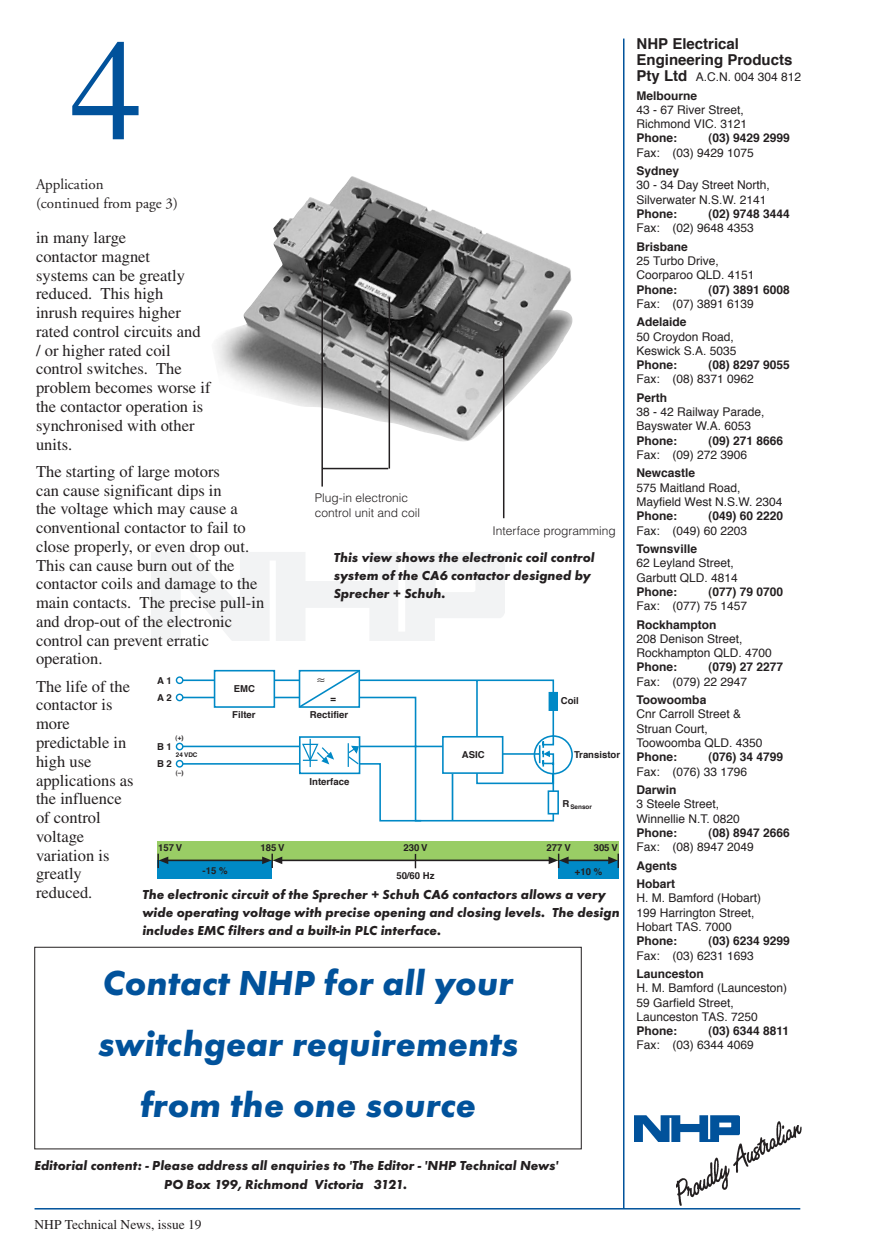
<style>
.page{position:relative;width:885px;height:1253px;background:#fff}
.page>*{position:absolute;margin:0;border:0;box-sizing:border-box;transform-origin:0 0}
.t1{font:144px "Times";color:#01529b}
.t2{font:italic 700 36px/61.1px "Futura T";color:#01529b;text-align:center}
.t3{font:16.5px/18.8px "Times";color:#231f20}
.t4{font:700 15px/15.8px "Helvetica";color:#231f20}
.t5{font:15px/18.8px "Adobe Garamond";color:#231f20}
.t6{font:italic 700 13.5px/18px "Futura T";color:#231f20}
.t7{font:13.5px "Times";color:#231f20}
.t8{font:12px/14.2px "Helvetica";color:#231f20}
.t9{font:700 12px/18.5px "Helvetica";color:#231f20}
.t10{font:300 12px/15px "Helvetica";color:#231f20}
.t11{font:700 9.6px/17.2px "Helvetica";color:#231f20}
.t12{font:700 6.3px "Helvetica";color:#231f20}
.s1{font-weight:700;font-size:15px}
.s2{font-weight:700}
</style>
<div class="page">
<hr style="left:623px;top:39px;width:1px;height:1169px;background:#01529b">
<hr style="left:35px;top:1207px;width:765px;height:2px;background:#01529b">
<div style="left:35px;top:946px;width:546px;height:202px;border:1px solid #231f20"></div>
<img style="left:676px;top:1121px;width:125px;height:83px">
<img style="left:635px;top:1115px;width:104px;height:25px">
<div style="left:157px;top:840px;width:462px;height:20px;background:#99cd65"></div>
<svg style="left:423px;top:679px;width:132px;height:143px"></svg>
<div style="left:548px;top:691px;width:10px;height:19px;background:#0089c6;border:2px solid #0089c6"></div>
<div style="left:442px;top:735px;width:61px;height:38px;background:#fff;border:2px solid #0089c6"></div>
<hr style="left:451px;top:773px;width:2px;height:46px;background:#0089c6">
<svg style="left:533px;top:735px;width:40px;height:39px"></svg>
<div style="left:547px;top:790px;width:12px;height:24px;background:#fff;border:2px solid #0089c6"></div>
<hr style="left:502px;top:753px;width:37px;height:1px;background:#0089c6">
<svg style="left:539px;top:733px;width:16px;height:42px"></svg>
<div style="left:558px;top:860px;width:61px;height:18px;background:#0089c6"></div>
<div style="left:157px;top:860px;width:115px;height:18px;background:#0089c6"></div>
<hr style="left:168px;top:859px;width:95px;height:1px;background:#231f20">
<hr style="left:282px;top:859px;width:267px;height:1px;background:#231f20">
<svg style="left:262px;top:853px;width:20px;height:14px"></svg>
<hr style="left:568px;top:859px;width:41px;height:1px;background:#231f20">
<svg style="left:548px;top:853px;width:20px;height:14px"></svg>
<svg style="left:608px;top:853px;width:11px;height:14px"></svg>
<svg style="left:157px;top:853px;width:11px;height:14px"></svg>
<svg style="left:415px;top:853px;width:1px;height:15px"></svg>
<img style="left:216px;top:176px;width:356px;height:265px">
<hr style="left:388px;top:297px;width:2px;height:171px;background:#231f20">
<hr style="left:322px;top:467px;width:66px;height:2px;background:#231f20">
<hr style="left:503px;top:346px;width:1px;height:172px;background:#231f20">
<svg style="left:321px;top:468px;width:2px;height:18px"></svg>
<hr style="left:321px;top:262px;width:2px;height:206px;background:#231f20">
<svg style="left:175px;top:669px;width:248px;height:153px"></svg>
<h1 class="t1" style="left:71px;top:39px;width:73px">4</h1>
<p class="t5" style="left:36px;top:176px;width:143px">Application<br>(continued from page 3)</p>
<p class="t3" style="left:36px;top:230px;width:176px">in many large<br>contactor magnet<br>systems can be greatly reduced. This high<br>inrush requires higher rated control circuits and<br>/ or higher rated coil control switches. The problem becomes worse if the contactor operation is synchronised with other units.</p>
<p class="t3" style="left:36px;top:463px;width:230px">The starting of large motors<br>can cause significant dips in<br>the voltage which may cause a conventional contactor to fail to close properly, or even drop out.<br>This can cause burn out of the contactor coils and damage to the main contacts. The precise pull-in and drop-out of the electronic control can prevent erratic operation.</p>
<h3 class="t3" style="left:36px;top:678px;width:99px">The life of the contactor is more predictable in high use applications as the influence of control voltage variation is greatly reduced.</h3>
<p class="t10" style="left:315px;top:491px;width:107px">Plug-in electronic control unit and coil</p>
<p class="t10" style="left:492px;top:524px;width:125px">Interface programming</p>
<p class="t6" style="left:334px;top:549px;width:262px">This view shows the electronic coil control system of the CA6 contactor designed by<br>Sprecher + Schuh.</p>
<p class="t11" style="left:157px;top:672px;width:16px">A 1<br>A 2</p>
<p class="t11" style="left:234px;top:680px;width:23px">EMC</p>
<p class="t11" style="left:561px;top:692px;width:20px">Coil</p>
<p class="t11" style="left:330px;top:691px;width:7px">=</p>
<p class="t11" style="left:310px;top:707px;width:40px">Rectifier</p>
<p class="t11" style="left:232px;top:707px;width:25px">Filter</p>
<p class="t12" style="left:176px;top:734px;width:9px">(+)</p>
<p class="t11" style="left:157px;top:738px;width:16px">B 1<br>B 2</p>
<p class="t12" style="left:176px;top:752px;width:23px">24 VDC</p>
<p class="t11" style="left:462px;top:746px;width:24px">ASIC</p>
<p class="t11" style="left:574px;top:746px;width:47px">Transistor</p>
<p class="t12" style="left:176px;top:769px;width:9px">(–)</p>
<p class="t11" style="left:309px;top:773px;width:41px">Interface</p>
<p class="t12" style="left:562px;top:803px;width:31px"><sup>R</sup> Sensor</p>
<p class="t11" style="left:158px;top:839px;width:26px">157 V</p>
<p class="t11" style="left:260px;top:839px;width:26px">185 V</p>
<p class="t11" style="left:546px;top:839px;width:26px">277 V</p>
<p class="t11" style="left:593px;top:839px;width:26px">305 V</p>
<p class="t11" style="left:403px;top:839px;width:26px">230 V</p>
<p class="t11" style="left:396px;top:867px;width:40px">50/60 Hz</p>
<p class="t11" style="left:203px;top:862px;width:26px">-15 %</p>
<p class="t11" style="left:575px;top:863px;width:29px">+10 %</p>
<p class="t6" style="left:142px;top:886px;width:479px">The electronic circuit of the Sprecher + Schuh CA6 contactors allows a very wide operating voltage with precise opening and closing levels. The design includes EMC filters and a built-in PLC interface.</p>
<h2 class="t2" style="left:98px;top:954px;width:422px">Contact NHP for all your switchgear requirements from the one source</h2>
<p class="t4" style="left:636px;top:38px;width:157px">NHP Electrical<br>Engineering Products</p>
<p class="t8" style="left:636px;top:68px;width:166px;line-height:18.6px"><span class="s1">Pty Ltd</span> A.C.N. 004 304 812<br><span class="s2">Melbourne</span></p>
<p class="t8" style="left:636px;top:103px;width:112px">43 - 67 River Street,<br>Richmond VIC. 3121</p>
<p class="t9" style="left:636px;top:130px;width:42px">Phone:</p>
<p class="t9" style="left:708px;top:130px;width:83px">(03) 9429 2999</p>
<p class="t8" style="left:636px;top:146px;width:119px">Fax: (03) 9429 1075</p>
<p class="t9" style="left:636px;top:163px;width:44px">Sydney</p>
<p class="t8" style="left:636px;top:179px;width:135px">30 - 34 Day Street North,<br>Silverwater N.S.W. 2141</p>
<p class="t9" style="left:636px;top:205px;width:42px">Phone:</p>
<p class="t9" style="left:708px;top:205px;width:83px">(02) 9748 3444</p>
<p class="t8" style="left:636px;top:222px;width:119px">Fax: (02) 9648 4353</p>
<p class="t9" style="left:636px;top:238px;width:53px">Brisbane</p>
<p class="t8" style="left:636px;top:254px;width:120px">25 Turbo Drive,<br>Coorparoo QLD. 4151</p>
<p class="t9" style="left:636px;top:281px;width:42px">Phone:</p>
<p class="t9" style="left:708px;top:281px;width:83px">(07) 3891 6008</p>
<p class="t8" style="left:636px;top:297px;width:119px">Fax: (07) 3891 6139</p>
<p class="t9" style="left:636px;top:314px;width:52px">Adelaide</p>
<p class="t8" style="left:636px;top:330px;width:102px">50 Croydon Road,<br>Keswick S.A. 5035</p>
<p class="t9" style="left:636px;top:356px;width:42px">Phone:</p>
<p class="t9" style="left:708px;top:356px;width:83px">(08) 8297 9055</p>
<p class="t8" style="left:636px;top:373px;width:119px">Fax: (08) 8371 0962</p>
<p class="t9" style="left:636px;top:389px;width:32px">Perth</p>
<p class="t8" style="left:636px;top:405px;width:129px">38 - 42 Railway Parade,<br>Bayswater W.A. 6053</p>
<p class="t9" style="left:636px;top:432px;width:42px">Phone:</p>
<p class="t9" style="left:708px;top:432px;width:76px">(09) 271 8666</p>
<p class="t8" style="left:636px;top:448px;width:112px">Fax: (09) 272 3906</p>
<p class="t9" style="left:636px;top:465px;width:60px">Newcastle</p>
<p class="t8" style="left:636px;top:481px;width:147px">575 Maitland Road,<br>Mayfield West N.S.W. 2304</p>
<p class="t9" style="left:636px;top:507px;width:42px">Phone:</p>
<p class="t9" style="left:708px;top:507px;width:76px">(049) 60 2220</p>
<p class="t8" style="left:636px;top:524px;width:112px">Fax: (049) 60 2203</p>
<p class="t9" style="left:636px;top:540px;width:62px">Townsville</p>
<p class="t8" style="left:636px;top:557px;width:103px">62 Leyland Street,<br>Garbutt QLD. 4814</p>
<p class="t9" style="left:636px;top:583px;width:42px">Phone:</p>
<p class="t9" style="left:708px;top:583px;width:76px">(077) 79 0700</p>
<p class="t8" style="left:636px;top:599px;width:112px">Fax: (077) 75 1457</p>
<p class="t9" style="left:636px;top:616px;width:81px">Rockhampton</p>
<p class="t8" style="left:636px;top:632px;width:137px">208 Denison Street,<br>Rockhampton QLD. 4700</p>
<p class="t9" style="left:636px;top:658px;width:42px">Phone:</p>
<p class="t9" style="left:708px;top:658px;width:76px">(079) 27 2277</p>
<p class="t8" style="left:636px;top:675px;width:112px">Fax: (079) 22 2947</p>
<p class="t9" style="left:636px;top:691px;width:71px">Toowoomba</p>
<p class="t8" style="left:636px;top:708px;width:128px">Cnr Carroll Street &amp;<br>Struan Court,<br>Toowoomba QLD. 4350</p>
<p class="t9" style="left:636px;top:748px;width:42px">Phone:</p>
<p class="t9" style="left:708px;top:748px;width:76px">(076) 34 4799</p>
<p class="t8" style="left:636px;top:765px;width:112px">Fax: (076) 33 1796</p>
<p class="t9" style="left:636px;top:781px;width:42px">Darwin</p>
<p class="t8" style="left:636px;top:797px;width:105px">3 Steele Street,<br>Winnellie N.T. 0820</p>
<p class="t9" style="left:636px;top:824px;width:42px">Phone:</p>
<p class="t9" style="left:708px;top:824px;width:83px">(08) 8947 2666</p>
<p class="t8" style="left:636px;top:840px;width:119px">Fax: (08) 8947 2049</p>
<p class="t9" style="left:636px;top:857px;width:42px">Agents<br>Hobart</p>
<p class="t8" style="left:636px;top:891px;width:126px">H. M. Bamford (Hobart)<br>199 Harrington Street,<br>Hobart TAS. 7000</p>
<p class="t9" style="left:636px;top:932px;width:42px">Phone:</p>
<p class="t9" style="left:708px;top:932px;width:83px">(03) 6234 9299</p>
<p class="t8" style="left:636px;top:948px;width:119px">Fax: (03) 6231 1693</p>
<p class="t9" style="left:636px;top:965px;width:69px">Launceston</p>
<p class="t8" style="left:636px;top:981px;width:152px">H. M. Bamford (Launceston)<br>59 Garfield Street,<br>Launceston TAS. 7250</p>
<p class="t9" style="left:636px;top:1022px;width:42px">Phone:</p>
<p class="t9" style="left:708px;top:1022px;width:82px">(03) 6344 8811</p>
<p class="t8" style="left:636px;top:1038px;width:119px">Fax: (03) 6344 4069</p>
<p class="t6" style="left:164px;top:1156px;width:396px;line-height:18.8px;text-indent:-130px">Editorial content: - Please address all enquiries to 'The Editor - 'NHP Technical News'<br>PO Box 199, Richmond Victoria 3121.</p>
<p class="t7" style="left:35px;top:1218px;width:169px">NHP Technical News, issue 19</p>
</div>
